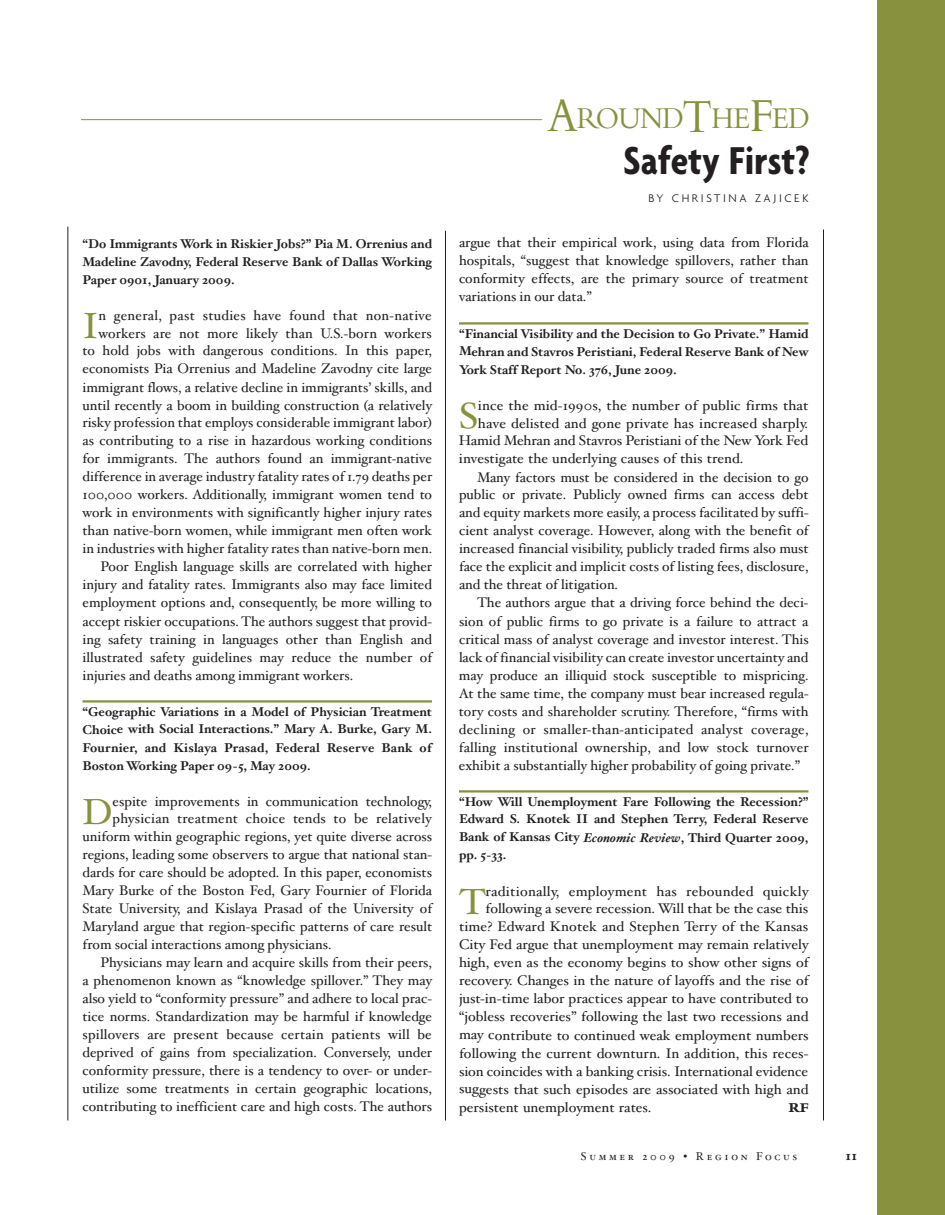
<style>
.page{position:relative;width:945px;height:1215px;background:#fff}
.page>*{position:absolute;margin:0;border:0;box-sizing:border-box;transform-origin:0 0}
.t1{font:700 condensed 42px "Agenda";color:#231f20}
.t2{font:36.45px "Hoefler Text";color:#88913d}
.t3{font:31.5px "Bembo";letter-spacing:-.025em;color:#88913d;scale:.9 1}
.t4{font:13.95px/18px "Hoefler Text";color:#231f20;text-align:justify}
.t5{font:13.95px "Hoefler Text";letter-spacing:.02em;color:#231f20}
.t6{font:800 13.95px "Bembo";color:#231f20}
.t7{font:700 13.5px "Hoefler Text";color:#231f20}
.t8{font:700 12.75px/18px "Hoefler Text";color:#231f20;text-align:justify}
.t9{font:300 12px "Agenda";letter-spacing:.215em;color:#231f20}
.t10{font:11.25px "Hoefler Text Roman Small Caps";letter-spacing:.24em;color:#231f20}
.s1{font-size:49.5px}
.s2{font-style:italic}
</style>
<div class="page">
<hr style="left:823px;top:230px;width:1px;height:890px;background:#231f20">
<hr style="left:67px;top:227px;width:1px;height:893px;background:#231f20">
<div style="left:878px;top:0;width:67px;height:1215px;background:#88913d"></div>
<hr style="left:81px;top:119px;width:461px;height:1px;background:#88913d">
<hr style="left:82px;top:700px;width:350px;height:3px;background:#88913d">
<hr style="left:459px;top:322px;width:349px;height:3px;background:#88913d">
<hr style="left:459px;top:790px;width:349px;height:3px;background:#88913d">
<hr style="left:445px;top:231px;width:1px;height:889px;background:#231f20">
<p class="t8" style="left:82px;top:234px;width:351px">“Do Immigrants Work in Riskier Jobs?” Pia M. Orrenius and Madeline Zavodny, Federal Reserve Bank of Dallas Working Paper 0901, January 2009.</p>
<h2 class="t2" style="left:82px;top:304px;width:18px">I</h2>
<p class="t5" style="left:98px;top:307px;width:335px">n general, past studies have found that non-native</p>
<p class="t4" style="left:98px;top:324px;width:335px">workers are not more likely than U.S.-born workers</p>
<p class="t4" style="left:83px;top:342px;width:351px">to hold jobs with dangerous conditions. In this paper,</p>
<p class="t4" style="left:83px;top:360px;width:351px">economists Pia Orrenius and Madeline Zavodny cite large</p>
<p class="t4" style="left:83px;top:378px;width:351px">immigrant flows, a relative decline in immigrants’ skills, and</p>
<p class="t4" style="left:83px;top:396px;width:351px">until recently a boom in building construction (a relatively</p>
<p class="t4" style="left:83px;top:414px;width:351px">risky profession that employs considerable immigrant labor)</p>
<p class="t4" style="left:83px;top:432px;width:351px">as contributing to a rise in hazardous working conditions</p>
<p class="t4" style="left:83px;top:450px;width:351px">for immigrants. The authors found an immigrant-native</p>
<p class="t4" style="left:83px;top:468px;width:351px">difference in average industry fatality rates of 1.79 deaths per</p>
<p class="t4" style="left:83px;top:486px;width:351px">100,000 workers. Additionally, immigrant women tend to</p>
<p class="t4" style="left:83px;top:504px;width:351px">work in environments with significantly higher injury rates</p>
<p class="t4" style="left:83px;top:522px;width:351px">than native-born women, while immigrant men often work</p>
<p class="t4" style="left:83px;top:540px;width:351px">in industries with higher fatality rates than native-born men.</p>
<p class="t4" style="left:101px;top:558px;width:333px">Poor English language skills are correlated with higher</p>
<p class="t4" style="left:83px;top:576px;width:351px">injury and fatality rates. Immigrants also may face limited</p>
<p class="t4" style="left:83px;top:594px;width:351px">employment options and, consequently, be more willing to</p>
<p class="t4" style="left:83px;top:612px;width:351px">accept riskier occupations. The authors suggest that provid-</p>
<p class="t4" style="left:82px;top:630px;width:351px">ing safety training in languages other than English and</p>
<p class="t4" style="left:82px;top:648px;width:351px">illustrated safety guidelines may reduce the number of</p>
<p class="t4" style="left:82px;top:666px;width:272px">injuries and deaths among immigrant workers.</p>
<p class="t8" style="left:82px;top:702px;width:351px">“Geographic Variations in a Model of Physician Treatment Choice with Social Interactions.” Mary A. Burke, Gary M.<br>Fournier, and Kislaya Prasad, Federal Reserve Bank of Boston Working Paper 09-5, May 2009.</p>
<h2 class="t2" style="left:82px;top:790px;width:32px">D</h2>
<p class="t4" style="left:112px;top:792px;width:321px">espite improvements in communication technology,</p>
<p class="t4" style="left:112px;top:810px;width:321px">physician treatment choice tends to be relatively</p>
<p class="t4" style="left:82px;top:828px;width:351px">uniform within geographic regions, yet quite diverse across</p>
<p class="t4" style="left:82px;top:846px;width:351px">regions, leading some observers to argue that national stan-</p>
<p class="t4" style="left:82px;top:864px;width:351px">dards for care should be adopted. In this paper, economists</p>
<p class="t4" style="left:82px;top:882px;width:351px">Mary Burke of the Boston Fed, Gary Fournier of Florida</p>
<p class="t4" style="left:82px;top:900px;width:351px">State University, and Kislaya Prasad of the University of</p>
<p class="t4" style="left:82px;top:918px;width:351px">Maryland argue that region-specific patterns of care result</p>
<p class="t4" style="left:82px;top:936px;width:251px">from social interactions among physicians.</p>
<p class="t4" style="left:101px;top:954px;width:333px">Physicians may learn and acquire skills from their peers,</p>
<p class="t4" style="left:82px;top:972px;width:351px">a phenomenon known as “knowledge spillover.” They may</p>
<p class="t4" style="left:82px;top:990px;width:351px">also yield to “conformity pressure” and adhere to local prac-</p>
<p class="t4" style="left:82px;top:1008px;width:351px">tice norms. Standardization may be harmful if knowledge</p>
<p class="t4" style="left:82px;top:1026px;width:351px">spillovers are present because certain patients will be</p>
<p class="t4" style="left:82px;top:1044px;width:351px">deprived of gains from specialization. Conversely, under</p>
<p class="t4" style="left:82px;top:1062px;width:351px">conformity pressure, there is a tendency to over- or under-</p>
<p class="t4" style="left:82px;top:1080px;width:351px">utilize some treatments in certain geographic locations,</p>
<p class="t4" style="left:82px;top:1098px;width:351px">contributing to inefficient care and high costs. The authors</p>
<h3 class="t3" style="left:548px;top:107px;width:293px"><span class="s1">A</span>ROUND<span class="s1">T</span>HE<span class="s1">F</span>ED</h3>
<h1 class="t1" style="left:623px;top:135px;width:188px">Safety First?</h1>
<p class="t9" style="left:649px;top:191px;width:161px">BY CHRISTINA ZAJICEK</p>
<p class="t4" style="left:459px;top:234px;width:351px">argue that their empirical work, using data from Florida hospitals, “suggest that knowledge spillovers, rather than conformity effects, are the primary source of treatment variations in our data.”</p>
<p class="t8" style="left:459px;top:324px;width:351px">“Financial Visibility and the Decision to Go Private.” Hamid Mehran and Stavros Peristiani, Federal Reserve Bank of New York Staff Report No. 376, June 2009.</p>
<h2 class="t2" style="left:459px;top:394px;width:21px">S</h2>
<p class="t4" style="left:478px;top:396px;width:332px">ince the mid-1990s, the number of public firms that</p>
<p class="t4" style="left:478px;top:414px;width:332px">have delisted and gone private has increased sharply.</p>
<p class="t4" style="left:459px;top:432px;width:351px">Hamid Mehran and Stavros Peristiani of the New York Fed</p>
<p class="t4" style="left:459px;top:450px;width:286px">investigate the underlying causes of this trend.</p>
<p class="t4" style="left:477px;top:468px;width:333px">Many factors must be considered in the decision to go</p>
<p class="t4" style="left:459px;top:486px;width:351px">public or private. Publicly owned firms can access debt</p>
<p class="t4" style="left:459px;top:504px;width:351px">and equity markets more easily, a process facilitated by suffi-</p>
<p class="t4" style="left:459px;top:522px;width:351px">cient analyst coverage. However, along with the benefit of</p>
<p class="t4" style="left:459px;top:540px;width:351px">increased financial visibility, publicly traded firms also must</p>
<p class="t4" style="left:459px;top:558px;width:351px">face the explicit and implicit costs of listing fees, disclosure,</p>
<p class="t4" style="left:459px;top:576px;width:161px">and the threat of litigation.</p>
<p class="t4" style="left:477px;top:594px;width:333px">The authors argue that a driving force behind the deci-</p>
<p class="t4" style="left:459px;top:612px;width:351px">sion of public firms to go private is a failure to attract a</p>
<p class="t4" style="left:459px;top:630px;width:351px">critical mass of analyst coverage and investor interest. This</p>
<p class="t4" style="left:459px;top:648px;width:351px">lack of financial visibility can create investor uncertainty and</p>
<p class="t4" style="left:459px;top:666px;width:351px">may produce an illiquid stock susceptible to mispricing.</p>
<p class="t4" style="left:459px;top:684px;width:351px">At the same time, the company must bear increased regula-</p>
<p class="t4" style="left:459px;top:702px;width:351px">tory costs and shareholder scrutiny. Therefore, “firms with</p>
<p class="t5" style="left:459px;top:721px;width:351px">declining or smaller-than-anticipated analyst coverage,</p>
<p class="t4" style="left:459px;top:738px;width:351px">falling institutional ownership, and low stock turnover</p>
<p class="t4" style="left:459px;top:756px;width:343px">exhibit a substantially higher probability of going private.”</p>
<p class="t8" style="left:459px;top:792px;width:351px">“How Will Unemployment Fare Following the Recession?” Edward S. Knotek II and Stephen Terry, Federal Reserve Bank of Kansas City <span class="s2">Economic Review</span>, Third Quarter 2009, pp. 5-33.</p>
<h2 class="t2" style="left:459px;top:880px;width:28px">T</h2>
<p class="t5" style="left:486px;top:883px;width:325px">raditionally, employment has rebounded quickly</p>
<p class="t4" style="left:486px;top:900px;width:324px">following a severe recession. Will that be the case this</p>
<p class="t4" style="left:459px;top:918px;width:351px">time? Edward Knotek and Stephen Terry of the Kansas</p>
<p class="t4" style="left:459px;top:936px;width:351px">City Fed argue that unemployment may remain relatively</p>
<p class="t4" style="left:459px;top:954px;width:351px">high, even as the economy begins to show other signs of</p>
<p class="t4" style="left:459px;top:972px;width:351px">recovery. Changes in the nature of layoffs and the rise of</p>
<p class="t4" style="left:459px;top:990px;width:351px">just-in-time labor practices appear to have contributed to</p>
<p class="t4" style="left:459px;top:1008px;width:351px">“jobless recoveries” following the last two recessions and</p>
<p class="t4" style="left:459px;top:1026px;width:351px">may contribute to continued weak employment numbers</p>
<p class="t4" style="left:459px;top:1044px;width:351px">following the current downturn. In addition, this reces-</p>
<p class="t4" style="left:459px;top:1062px;width:351px">sion coincides with a banking crisis. International evidence</p>
<p class="t4" style="left:459px;top:1080px;width:351px">suggests that such episodes are associated with high and</p>
<p class="t4" style="left:459px;top:1098px;width:194px">persistent unemployment rates.</p>
<p class="t6" style="left:789px;top:1102px;width:21px">RF</p>
<p class="t10" style="left:581px;top:1149px;width:218px">Summer 2009 • Region Focus</p>
<p class="t7" style="left:846px;top:1147px;width:13px">11</p>
</div>
